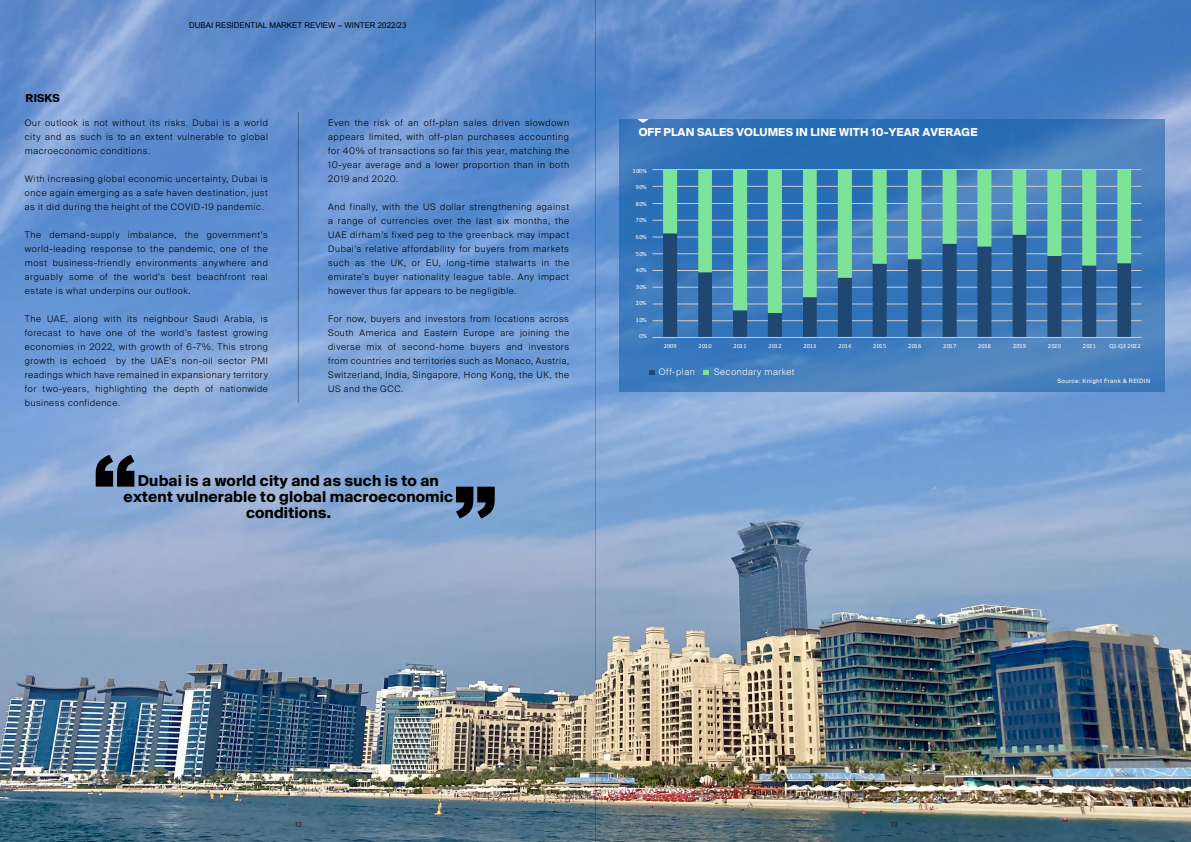
<style>
.page{position:relative;width:1191px;height:842px;background:#fff}
.page>*{position:absolute;margin:0;border:0;box-sizing:border-box;transform-origin:0 0}
.t1{font:700 15px/16px "Suisse Intl";letter-spacing:.01em;color:#000;text-align:center}
.t2{font:700 11px "Suisse Intl";letter-spacing:.01em;color:#fff}
.t3{font:700 11px "Suisse Intl";letter-spacing:.01em;color:#000}
.t4{font:300 9px/14px "Suisse Intl";letter-spacing:.07em;color:#000;text-align:justify}
.t5{font:300 9px "Suisse Intl";letter-spacing:.065em;color:#fff}
.t6{font:8px "Arial";color:#000}
.t7{font:7px "Suisse Intl";color:#231f20}
.t8{font:6.3px "Calibri";letter-spacing:.05em;color:#fff}
.t9{font:6px "Suisse Intl";letter-spacing:.05em;color:#eee}
</style>
<div class="page">
<img style="left:0;top:0;width:1191px;height:842px">
<svg style="left:619px;top:119px;width:545px;height:272px;background:#3d7aba"></svg>
<svg style="left:96px;top:455px;width:38px;height:32px"></svg>
<svg style="left:456px;top:487px;width:39px;height:31px"></svg>
<hr style="left:298px;top:112px;width:1px;height:291px;background:#000">
<hr style="left:652px;top:320px;width:489px;height:1px;background:#cbcbcb">
<hr style="left:652px;top:304px;width:489px;height:1px;background:#cbcbcb">
<hr style="left:652px;top:287px;width:489px;height:1px;background:#cbcbcb">
<hr style="left:652px;top:270px;width:489px;height:1px;background:#cbcbcb">
<hr style="left:652px;top:253px;width:489px;height:1px;background:#cbcbcb">
<hr style="left:652px;top:237px;width:489px;height:1px;background:#cbcbcb">
<hr style="left:652px;top:220px;width:489px;height:1px;background:#cbcbcb">
<hr style="left:652px;top:203px;width:489px;height:1px;background:#cbcbcb">
<hr style="left:652px;top:186px;width:489px;height:1px;background:#cbcbcb">
<hr style="left:652px;top:169px;width:489px;height:1px;background:#cbcbcb">
<svg style="left:663px;top:313px;width:468px;height:24px;background:#33669c"></svg>
<svg style="left:663px;top:170px;width:468px;height:143px;background:#4d92a6"></svg>
<hr style="left:652px;top:337px;width:489px;height:1px;background:#cbcbcb">
<svg style="left:649px;top:370px;width:5px;height:5px"></svg>
<svg style="left:703px;top:370px;width:6px;height:5px"></svg>
<svg style="left:637px;top:119px;width:12px;height:4px"></svg>
<hr style="left:595px;top:0;width:1px;height:842px;background:#000">
<p class="t6" style="left:189px;top:20px;width:219px">DUBAI RESIDENTIAL MARKET REVIEW – WINTER 2022/23</p>
<p class="t3" style="left:26px;top:92px;width:36px">RISKS</p>
<p class="t4" style="left:25px;top:116px;width:244px">Our outlook is not without its risks. Dubai is a world city and as such is to an extent vulnerable to global macroeconomic conditions.</p>
<p class="t4" style="left:25px;top:172px;width:244px">With increasing global economic uncertainty, Dubai is once again emerging as a safe haven destination, just as it did during the height of the COVID-19 pandemic.</p>
<p class="t4" style="left:25px;top:228px;width:244px">The demand-supply imbalance, the government’s world-leading response to the pandemic, one of the most business-friendly environments anywhere and arguably some of the world’s best beachfront real estate is what underpins our outlook.</p>
<p class="t4" style="left:25px;top:312px;width:244px">The UAE, along with its neighbour Saudi Arabia, is forecast to have one of the world’s fastest growing economies in 2022, with growth of 6-7%. This strong growth is echoed by the UAE’s non-oil sector PMI readings which have remained in expansionary territory for two-years, highlighting the depth of nationwide business confidence.</p>
<p class="t4" style="left:328px;top:116px;width:242px">Even the risk of an off-plan sales driven slowdown appears limited, with off-plan purchases accounting for 40% of transactions so far this year, matching the 10-year average and a lower proportion than in both 2019 and 2020.</p>
<p class="t4" style="left:328px;top:200px;width:242px">And finally, with the US dollar strengthening against a range of currencies over the last six months, the UAE dirham’s fixed peg to the greenback may impact Dubai’s relative affordability for buyers from markets such as the UK, or EU, long-time stalwarts in the emirate’s buyer nationality league table. Any impact however thus far appears to be negligible.</p>
<p class="t4" style="left:328px;top:312px;width:242px">For now, buyers and investors from locations across South America and Eastern Europe are joining the diverse mix of second-home buyers and investors from countries and territories such as Monaco, Austria, Switzerland, India, Singapore, Hong Kong, the UK, the US and the GCC.</p>
<h1 class="t1" style="left:124px;top:472px;width:331px">Dubai is a world city and as such is to an extent vulnerable to global macroeconomic conditions.</h1>
<p class="t2" style="left:639px;top:126px;width:340px">OFF PLAN SALES VOLUMES IN LINE WITH 10-YEAR AVERAGE</p>
<p class="t8" style="left:632px;top:166px;width:16px">100%</p>
<p class="t8" style="left:636px;top:183px;width:12px">90%</p>
<p class="t8" style="left:636px;top:199px;width:12px">80%</p>
<p class="t8" style="left:636px;top:216px;width:12px">70%</p>
<p class="t8" style="left:636px;top:233px;width:12px">60%</p>
<p class="t8" style="left:636px;top:249px;width:12px">50%</p>
<p class="t8" style="left:636px;top:266px;width:12px">40%</p>
<p class="t8" style="left:636px;top:282px;width:12px">30%</p>
<p class="t8" style="left:636px;top:299px;width:12px">20%</p>
<p class="t8" style="left:636px;top:315px;width:12px">10%</p>
<p class="t8" style="left:639px;top:332px;width:10px">0%</p>
<p class="t8" style="left:663px;top:341px;width:15px">2009</p>
<p class="t8" style="left:698px;top:341px;width:15px">2010</p>
<p class="t8" style="left:733px;top:341px;width:15px">2011</p>
<p class="t8" style="left:768px;top:341px;width:15px">2012</p>
<p class="t8" style="left:803px;top:341px;width:15px">2013</p>
<p class="t8" style="left:838px;top:341px;width:15px">2014</p>
<p class="t8" style="left:873px;top:341px;width:15px">2015</p>
<p class="t8" style="left:908px;top:341px;width:15px">2016</p>
<p class="t8" style="left:943px;top:341px;width:15px">2017</p>
<p class="t8" style="left:978px;top:341px;width:15px">2018</p>
<p class="t8" style="left:1013px;top:341px;width:15px">2019</p>
<p class="t8" style="left:1048px;top:341px;width:15px">2020</p>
<p class="t8" style="left:1082px;top:341px;width:15px">2021</p>
<p class="t8" style="left:1109px;top:341px;width:33px">Q1-Q3 2022</p>
<p class="t5" style="left:659px;top:367px;width:37px">Off-plan</p>
<p class="t5" style="left:714px;top:367px;width:82px">Secondary market</p>
<p class="t9" style="left:1057px;top:377px;width:94px">Source: Knight Frank &amp; REIDIN</p>
<p class="t7" style="left:295px;top:821px;width:8px">12</p>
<p class="t7" style="left:891px;top:821px;width:8px">13</p>
</div>
